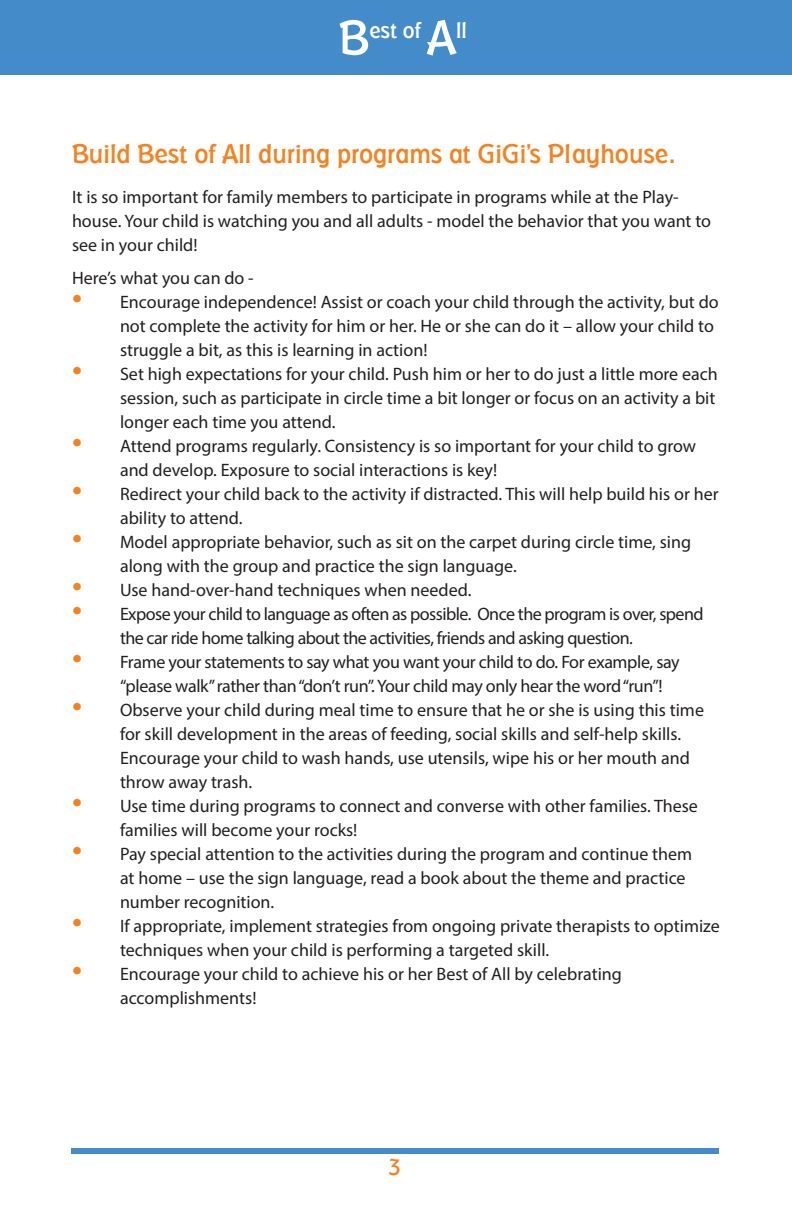
<style>
.page{position:relative;width:792px;height:1224px;background:#fff}
.page>*{position:absolute;margin:0;border:0;box-sizing:border-box;transform-origin:0 0}
.heading{font:500 28px "Badger";color:#f58220}
.t1{font:500 23.6px "Badger";color:#f58220}
.t2{font:500 23.4px "Badger";color:#fff}
.Basic{font:18px/24px "Myriad Pro";color:#231f20}
.Basic-2{font:18px/24px "Myriad Pro";letter-spacing:-.03em;color:#231f20}
.Basic-3{font:18px/24px "Myriad Pro";letter-spacing:-.02em;color:#231f20}
.s1{font-size:50.4px}
.s2{font-size:36px;color:#f58220}
</style>
<div class="page">
<div style="left:0;top:0;width:792px;height:75px;background:#448bca"></div>
<div style="left:71px;top:1148px;width:648px;height:5px;background:#448bca"></div>
<p class="t2" style="left:339px;top:14px;width:130px"><span class="s1">B</span>est of <span class="s1">A</span>ll</p>
<p class="heading" style="left:72px;top:134px;width:606px">Build Best of All during programs at GiGi’s Playhouse.</p>
<p class="Basic" style="left:72px;top:184px;width:641px">It is so important for family members to participate in programs while at the Play&shy;house. Your child is watching you and all adults - model the behavior that you want to see in your child!</p>
<p class="Basic" style="left:72px;top:265px;width:183px">Here’s what you can do -</p>
<p class="Basic" style="left:120px;top:289px;width:600px;text-indent:-48px"><span class="s2">•</span> Encourage independence! Assist or coach your child through the activity, but do not complete the activity for him or her. He or she can do it – allow your child to struggle a bit, as this is learning in action!</p>
<p class="Basic" style="left:120px;top:361px;width:599px;text-indent:-48px"><span class="s2">•</span> Set high expectations for your child. Push him or her to do just a little more each session, such as participate in circle time a bit longer or focus on an activity a bit longer each time you attend.</p>
<p class="Basic" style="left:120px;top:433px;width:578px;text-indent:-48px"><span class="s2">•</span> Attend programs regularly. Consistency is so important for your child to grow and develop. Exposure to social interactions is key!</p>
<p class="Basic" style="left:120px;top:481px;width:600px;text-indent:-48px"><span class="s2">•</span> Redirect your child back to the activity if distracted. This will help build his or her ability to attend.</p>
<p class="Basic" style="left:120px;top:529px;width:573px;text-indent:-48px"><span class="s2">•</span> Model appropriate behavior, such as sit on the carpet during circle time, sing along with the group and practice the sign language.</p>
<p class="Basic" style="left:72px;top:577px;width:401px"><span class="s2">•</span> Use hand-over-hand techniques when needed.</p>
<p class="Basic-2" style="left:120px;top:601px;width:585px;text-indent:-48px"><span class="s2">•</span> Expose your child to language as often as possible. Once the program is over, spend the car ride home talking about the activities, friends and asking question.</p>
<p class="Basic-3" style="left:120px;top:649px;width:561px;text-indent:-48px"><span class="s2">•</span> Frame your statements to say what you want your child to do. For example, say “please walk” rather than “don’t run”. Your child may only hear the word “run”!</p>
<p class="Basic" style="left:120px;top:697px;width:586px;text-indent:-48px"><span class="s2">•</span> Observe your child during meal time to ensure that he or she is using this time for skill development in the areas of feeding, social skills and self-help skills.<br>Encourage your child to wash hands, use utensils, wipe his or her mouth and throw away trash.</p>
<p class="Basic" style="left:120px;top:793px;width:579px;text-indent:-48px"><span class="s2">•</span> Use time during programs to connect and converse with other families. These families will become your rocks!</p>
<p class="Basic" style="left:120px;top:841px;width:574px;text-indent:-48px"><span class="s2">•</span> Pay special attention to the activities during the program and continue them at home – use the sign language, read a book about the theme and practice number recognition.</p>
<p class="Basic" style="left:120px;top:913px;width:601px;text-indent:-48px"><span class="s2">•</span> If appropriate, implement strategies from ongoing private therapists to optimize techniques when your child is performing a targeted skill.</p>
<p class="Basic" style="left:120px;top:961px;width:503px;text-indent:-48px"><span class="s2">•</span> Encourage your child to achieve his or her Best of All by celebrating accomplishments!</p>
<h2 class="t1" style="left:388px;top:1151px;width:14px">3</h2>
</div>
